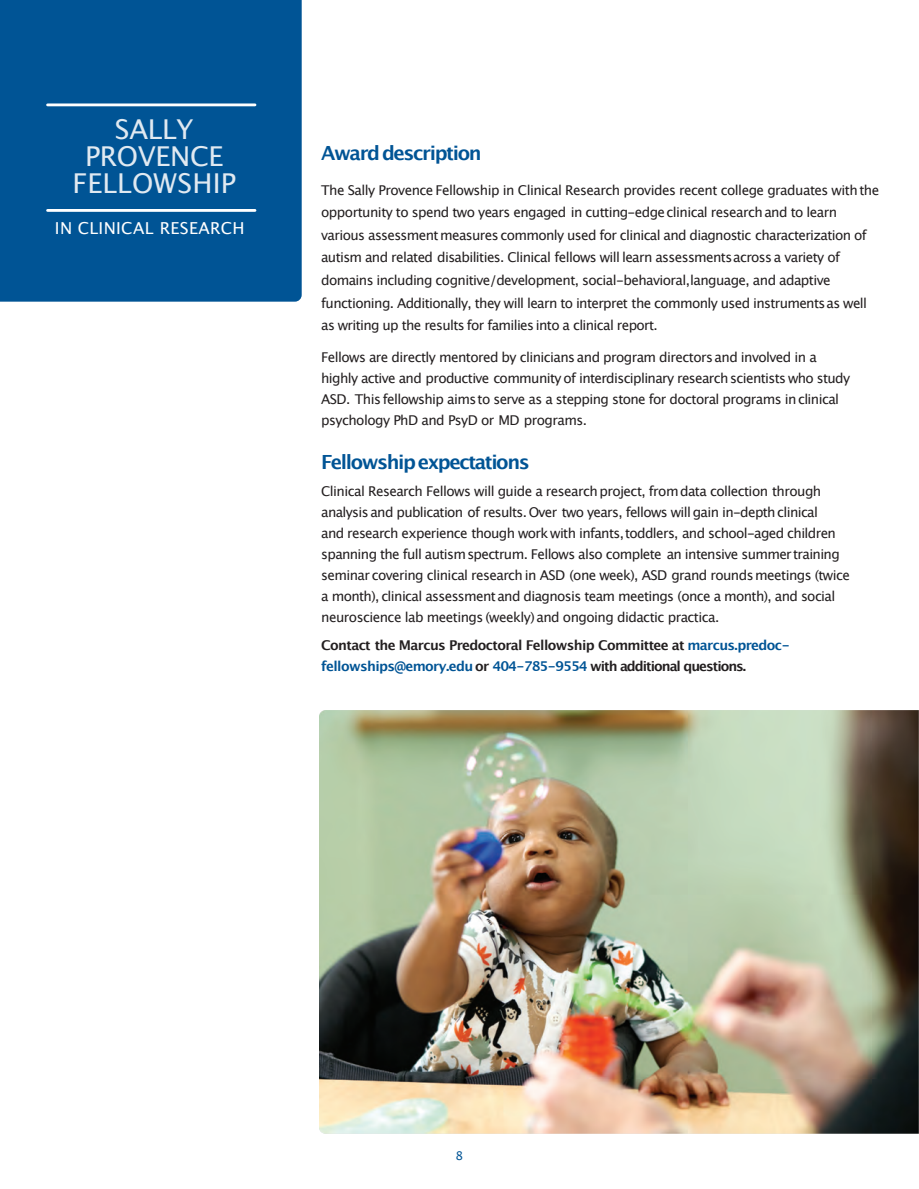
<style>
.page{position:relative;width:919px;height:1189px;background:#fff}
.page>*{position:absolute;margin:0;border:0;box-sizing:border-box;transform-origin:0 0}
.t1{font:27.3px/27.3px "Lucida Grande";letter-spacing:-.01em;color:#e0e9f1;text-align:center}
.t2{font:700 19.5px "Lucida Grande";letter-spacing:-.075em;color:#005495}
.t3{font:16.5px "Lucida Grande";letter-spacing:.02em;color:#fff}
.t4{font:13.5px/21px "Lucida Grande";letter-spacing:-.045em;color:#231f20}
.t5{font:700 13.5px/21px "Lucida Grande";letter-spacing:-.045em;color:#231f20}
.t6{font:12px "Lucida Grande";color:#005495}
.s1{color:#005495}
</style>
<div class="page">
<img style="left:319px;top:710px;width:599px;height:423px">
<div style="left:0;top:0;width:302px;height:301px;background:#005495"></div>
<hr style="left:48px;top:209px;width:207px;height:3px;background:#fff">
<hr style="left:48px;top:103px;width:207px;height:3px;background:#fff">
<h1 class="t1" style="left:72px;top:115px;width:165px">SALLY<br>PROVENCE<br>FELLOWSHIP</h1>
<p class="t3" style="left:55px;top:219px;width:191px">IN CLINICAL RESEARCH</p>
<h2 class="t2" style="left:321px;top:137px;width:162px">Award description</h2>
<p class="t4" style="left:321px;top:179px;width:559px;line-height:22.5px">The Sally Provence Fellowship in Clinical Research provides recent college graduates withthe opportunity to spend two years engaged in cutting-edgeclinical research and to learn various assessment measures commonly used for clinical and diagnostic characterization of autism and related disabilities. Clinical fellows will learn assessmentsacross a variety of domains including cognitive/development, social-behavioral,language, and adaptive functioning. Additionally, they will learn to interpret the commonly used instrumentsas well as writing up the results for families into a clinical report.</p>
<p class="t4" style="left:321px;top:346px;width:530px">Fellows are directly mentored by clinicians and program directors and involved in a highly active and productive community of interdisciplinary research scientists who study ASD. This fellowship aimsto serve as a stepping stone for doctoral programs in clinical psychology PhD and PsyD or MD programs.</p>
<h2 class="t2" style="left:321px;top:446px;width:210px">Fellowship expectations</h2>
<p class="t4" style="left:321px;top:480px;width:530px">Clinical Research Fellows will guide a research project, fromdata collection through analysis and publication of results. Over two years, fellows will gain in-depth clinical<br>and research experience though work with infants,toddlers, and school-aged children spanning the full autismspectrum. Fellows also complete an intensive summertraining seminar covering clinical research in ASD (one week), ASD grand rounds meetings (twice a month), clinical assessment and diagnosis team meetings (once a month), and social neuroscience lab meetings (weekly) and ongoing didactic practica.</p>
<p class="t5" style="left:321px;top:634px;width:470px">Contact the Marcus Predoctoral Fellowship Committee at <span class="s1">marcus.predoc&shy;fellowships@emory.edu</span> or <span class="s1">404-785-9554</span> with additional questions.</p>
<p class="t6" style="left:455px;top:1148px;width:9px">8</p>
</div>
